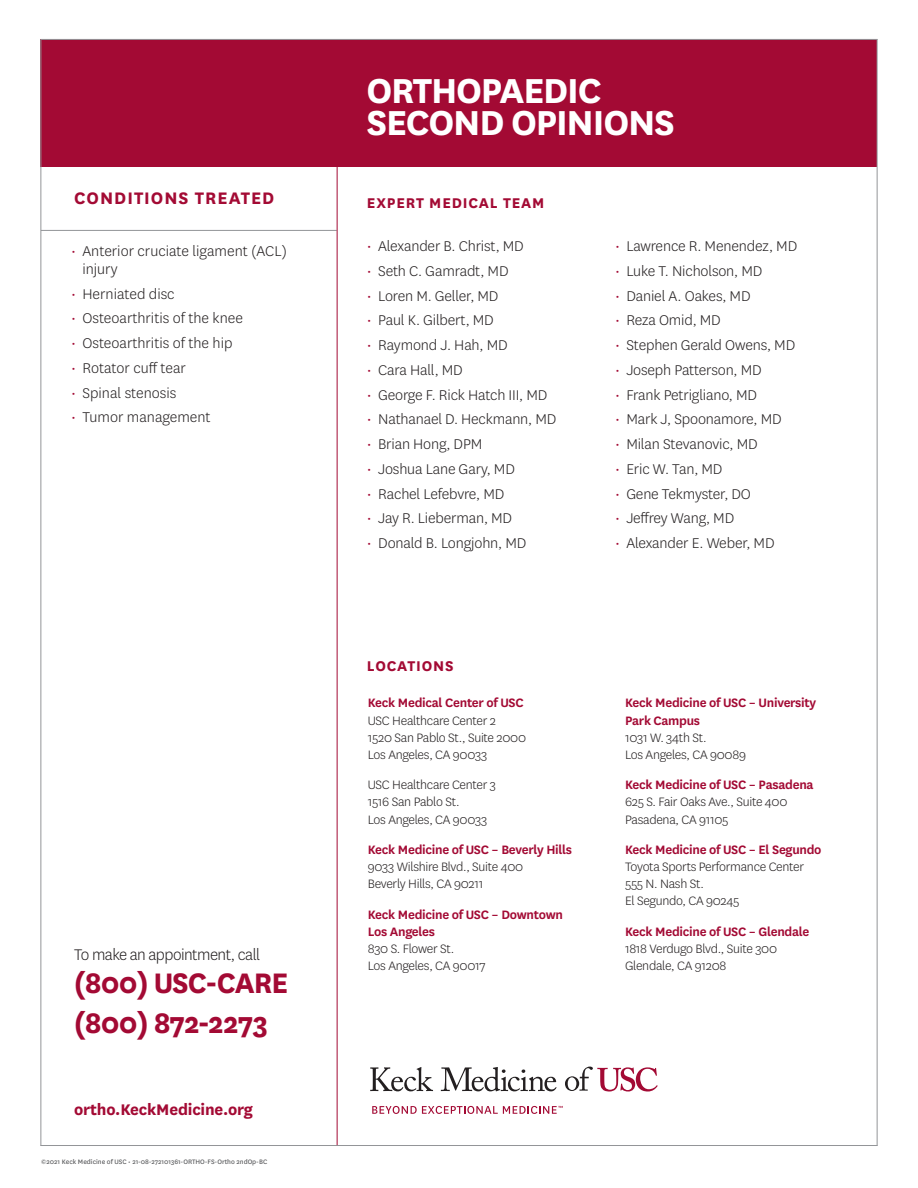
<style>
.page{position:relative;width:918px;height:1188px;background:#fff}
.page>*{position:absolute;margin:0;border:0;box-sizing:border-box;transform-origin:0 0}
.t1{font:700 40.5px/31.5px "National";letter-spacing:-.03em;color:#fff}
.t2{font:700 33px "National";letter-spacing:-.03em;color:#a30a34}
.t3{font:700 19.5px "National";letter-spacing:.05em;color:#a30a34}
.t4{font:300 18px "National";letter-spacing:-.03em;color:#231f20}
.t5{font:700 18px "National";letter-spacing:-.01em;color:#a30a34}
.main_body_copy{font:300 16.5px/18px "National";letter-spacing:-.01em;color:#231f20}
.subheads{font:700 16.5px "National";letter-spacing:.05em;color:#a30a34}
.t6{font:300 14.25px/17.1px "National";letter-spacing:-.02em;color:#231f20}
.t7{font:600 14.25px/17.1px "National";letter-spacing:-.02em;color:#a30a34}
.t8{font:7.5px "National";color:#57585a}
.s1{color:#a30a34}
.s2{font-weight:300;color:#231f20}
.s3{font-weight:600;color:#a30a34}
</style>
<div class="page">
<div style="left:40px;top:39px;width:838px;height:128px;background:#a30a34"></div>
<hr style="left:40px;top:1145px;width:838px;height:1px;background:#939598">
<hr style="left:41px;top:230px;width:296px;height:1px;background:#939598">
<svg style="left:370px;top:1067px;width:63px;height:24px"></svg>
<svg style="left:441px;top:1067px;width:116px;height:24px"></svg>
<svg style="left:565px;top:1067px;width:93px;height:25px"></svg>
<svg style="left:372px;top:1106px;width:191px;height:8px"></svg>
<hr style="left:337px;top:40px;width:1px;height:1105px;background:#a30a34">
<hr style="left:40px;top:39px;width:1px;height:1107px;background:#939598">
<hr style="left:40px;top:39px;width:838px;height:1px;background:#939598">
<hr style="left:877px;top:39px;width:1px;height:1107px;background:#939598">
<p class="t3" style="left:74px;top:184px;width:202px">CONDITIONS TREATED</p>
<p class="main_body_copy" style="left:82px;top:241px;width:206px;text-indent:-11px"><span class="s1">•</span> Anterior cruciate ligament (ACL) injury</p>
<p class="main_body_copy" style="left:71px;top:284px;width:105px"><span class="s1">•</span> Herniated disc</p>
<p class="main_body_copy" style="left:71px;top:309px;width:173px"><span class="s1">•</span> Osteoarthritis of the knee</p>
<p class="main_body_copy" style="left:71px;top:333px;width:163px"><span class="s1">•</span> Osteoarthritis of the hip</p>
<p class="main_body_copy" style="left:71px;top:358px;width:116px"><span class="s1">•</span> Rotator cuff tear</p>
<p class="main_body_copy" style="left:71px;top:383px;width:107px"><span class="s1">•</span> Spinal stenosis</p>
<p class="main_body_copy" style="left:71px;top:408px;width:141px"><span class="s1">•</span> Tumor management</p>
<p class="t4" style="left:74px;top:943px;width:187px">To make an appointment, call</p>
<p class="t2" style="left:74px;top:960px;width:216px">(800) USC-CARE</p>
<p class="t2" style="left:74px;top:999px;width:196px">(800) 872-2273</p>
<p class="t5" style="left:74px;top:1097px;width:180px">ortho.KeckMedicine.org</p>
<p class="t8" style="left:41px;top:1157px;width:228px">©2021 Keck Medicine of USC • 21-08-272101361-ORTHO-FS-Ortho 2ndOp-BC</p>
<p class="t1" style="left:366px;top:72px;width:310px">ORTHOPAEDIC<br>SECOND OPINIONS</p>
<p class="subheads" style="left:367px;top:191px;width:179px">EXPERT MEDICAL TEAM</p>
<p class="main_body_copy" style="left:367px;top:237px;width:158px"><span class="s1">•</span> Alexander B. Christ, MD</p>
<p class="main_body_copy" style="left:367px;top:261px;width:143px"><span class="s1">•</span> Seth C. Gamradt, MD</p>
<p class="main_body_copy" style="left:367px;top:286px;width:133px"><span class="s1">•</span> Loren M. Geller, MD</p>
<p class="main_body_copy" style="left:367px;top:311px;width:128px"><span class="s1">•</span> Paul K. Gilbert, MD</p>
<p class="main_body_copy" style="left:367px;top:336px;width:142px"><span class="s1">•</span> Raymond J. Hah, MD</p>
<p class="main_body_copy" style="left:367px;top:360px;width:97px"><span class="s1">•</span> Cara Hall, MD</p>
<p class="main_body_copy" style="left:367px;top:385px;width:182px"><span class="s1">•</span> George F. Rick Hatch III, MD</p>
<p class="main_body_copy" style="left:367px;top:410px;width:191px"><span class="s1">•</span> Nathanael D. Heckmann, MD</p>
<p class="main_body_copy" style="left:367px;top:435px;width:117px"><span class="s1">•</span> Brian Hong, DPM</p>
<p class="main_body_copy" style="left:367px;top:459px;width:150px"><span class="s1">•</span> Joshua Lane Gary, MD</p>
<p class="main_body_copy" style="left:367px;top:484px;width:139px"><span class="s1">•</span> Rachel Lefebvre, MD</p>
<p class="main_body_copy" style="left:367px;top:509px;width:147px"><span class="s1">•</span> Jay R. Lieberman, MD</p>
<p class="main_body_copy" style="left:367px;top:534px;width:161px"><span class="s1">•</span> Donald B. Longjohn, MD</p>
<p class="subheads" style="left:367px;top:654px;width:88px">LOCATIONS</p>
<p class="t7" style="left:368px;top:694px;width:157px">Keck Medical Center of USC</p>
<p class="t6" style="left:368px;top:711px;width:130px">USC Healthcare Center 2</p>
<p class="t6" style="left:368px;top:728px;width:160px">1520 San Pablo St., Suite 2000<br>Los Angeles, CA 90033</p>
<p class="t6" style="left:368px;top:776px;width:130px">USC Healthcare Center 3<br>1516 San Pablo St.<br>Los Angeles, CA 90033</p>
<p class="t7" style="left:368px;top:840px;width:206px">Keck Medicine of USC – Beverly Hills</p>
<p class="t6" style="left:368px;top:858px;width:157px">9033 Wilshire Blvd., Suite 400</p>
<p class="t6" style="left:368px;top:875px;width:117px">Beverly Hills, CA 90211</p>
<p class="t7" style="left:368px;top:905px;width:197px">Keck Medicine of USC – Downtown<br>Los Angeles<br><span class="s2">830 S. Flower St.<br>Los Angeles, CA 90017</span></p>
<p class="main_body_copy" style="left:615px;top:237px;width:184px"><span class="s1">•</span> Lawrence R. Menendez, MD</p>
<p class="main_body_copy" style="left:615px;top:261px;width:149px"><span class="s1">•</span> Luke T. Nicholson, MD</p>
<p class="main_body_copy" style="left:615px;top:286px;width:137px"><span class="s1">•</span> Daniel A. Oakes, MD</p>
<p class="main_body_copy" style="left:615px;top:311px;width:107px"><span class="s1">•</span> Reza Omid, MD</p>
<p class="main_body_copy" style="left:615px;top:336px;width:182px"><span class="s1">•</span> Stephen Gerald Owens, MD</p>
<p class="main_body_copy" style="left:615px;top:360px;width:148px"><span class="s1">•</span> Joseph Patterson, MD</p>
<p class="main_body_copy" style="left:615px;top:385px;width:144px"><span class="s1">•</span> Frank Petrigliano, MD</p>
<p class="main_body_copy" style="left:615px;top:410px;width:168px"><span class="s1">•</span> Mark J, Spoonamore, MD</p>
<p class="main_body_copy" style="left:615px;top:435px;width:144px"><span class="s1">•</span> Milan Stevanovic, MD</p>
<p class="main_body_copy" style="left:615px;top:459px;width:109px"><span class="s1">•</span> Eric W. Tan, MD</p>
<p class="main_body_copy" style="left:615px;top:484px;width:137px"><span class="s1">•</span> Gene Tekmyster, DO</p>
<p class="main_body_copy" style="left:615px;top:509px;width:121px"><span class="s1">•</span> Jeffrey Wang, MD</p>
<p class="main_body_copy" style="left:615px;top:534px;width:161px"><span class="s1">•</span> Alexander E. Weber, MD</p>
<p class="t7" style="left:625px;top:694px;width:193px">Keck Medicine of USC – University<br>Park Campus<br><span class="s2">1031 W. 34th St.<br>Los Angeles, CA 90089</span></p>
<p class="t6" style="left:625px;top:776px;width:190px"><span class="s3">Keck Medicine of USC – Pasadena<br></span>625 S. Fair Oaks Ave., Suite 400<br>Pasadena, CA 91105</p>
<p class="t7" style="left:625px;top:840px;width:198px">Keck Medicine of USC – El Segundo</p>
<p class="t6" style="left:625px;top:858px;width:181px">Toyota Sports Performance Center</p>
<p class="t6" style="left:625px;top:875px;width:80px">555 N. Nash St.</p>
<p class="t6" style="left:625px;top:892px;width:116px">El Segundo, CA 90245</p>
<p class="t7" style="left:625px;top:922px;width:186px">Keck Medicine of USC – Glendale</p>
<p class="t6" style="left:625px;top:940px;width:154px">1818 Verdugo Blvd., Suite 300</p>
<p class="t6" style="left:625px;top:957px;width:103px">Glendale, CA 91208</p>
</div>
